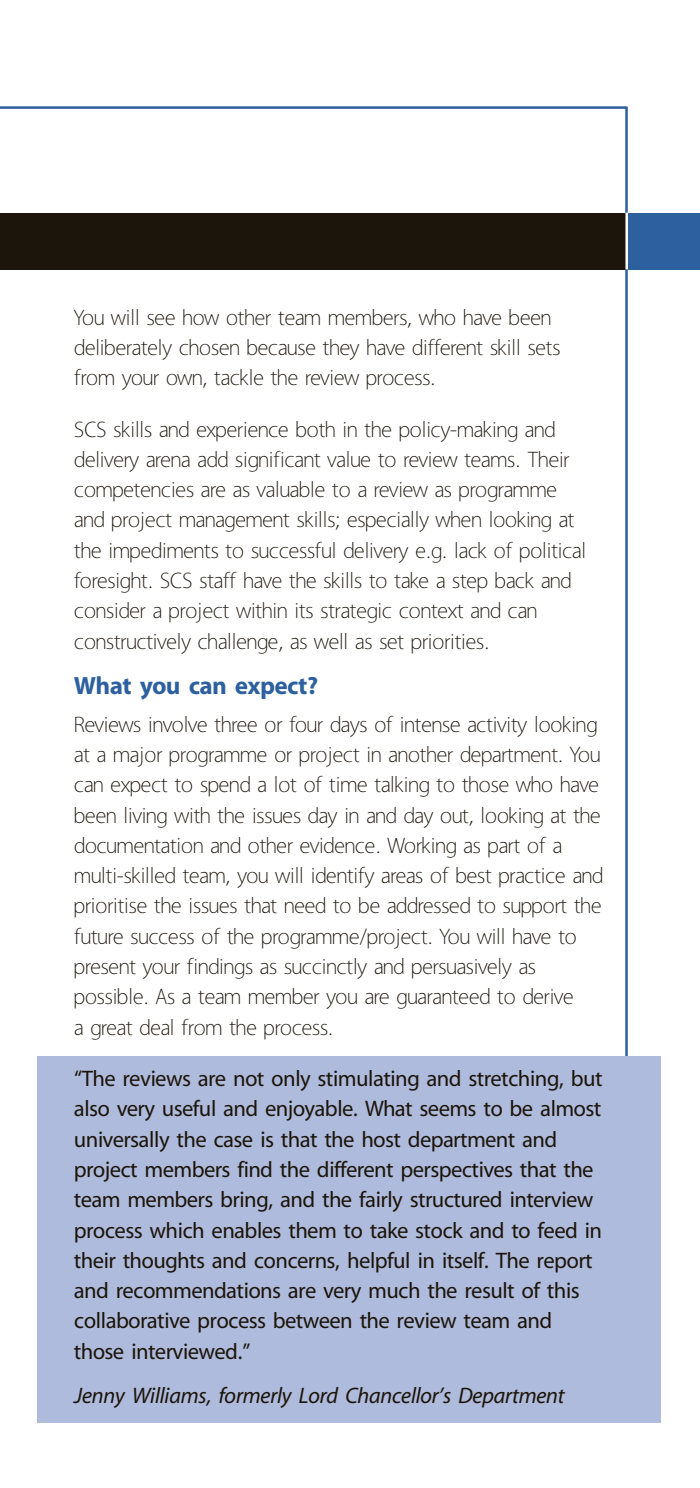
<style>
.page{position:relative;width:700px;height:1488px;background:#fff}
.page>*{position:absolute;margin:0;border:0;box-sizing:border-box;transform-origin:0 0}
.t1{font:700 25px "Redford";color:#2d609f}
.t2{font:300 22.5px/30.2px "Redford";color:#1c150b}
.t3{font:22.5px/30.2px "Redford";color:#1c150b}
.t4{font:italic 22.5px "Redford";color:#1c150b}
</style>
<div class="page">
<hr style="left:625px;top:106px;width:3px;height:1316px;background:#2d609f">
<div style="left:0;top:213px;width:633px;height:56px;background:#1c150b"></div>
<div style="left:626px;top:213px;width:74px;height:56px;background:#2d609f"></div>
<hr style="left:625px;top:213px;width:3px;height:56px;background:#fff">
<hr style="left:0;top:106px;width:626px;height:3px;background:#2d609f">
<div style="left:38px;top:1056px;width:623px;height:366px;background:#afbbdc"></div>
<p class="t2" style="left:74px;top:304px;width:488px">You will see how other team members, who have been deliberately chosen because they have different skill sets from your own, tackle the review process.</p>
<p class="t2" style="left:74px;top:416px;width:513px">SCS skills and experience both in the policy-making and delivery arena add significant value to review teams. Their competencies are as valuable to a review as programme and project management skills; especially when looking at the impediments to successful delivery e.g. lack of political foresight. SCS staff have the skills to take a step back and consider a project within its strategic context and can constructively challenge, as well as set priorities.</p>
<p class="t1" style="left:74px;top:676px;width:245px">What you can expect?</p>
<p class="t2" style="left:74px;top:711px;width:530px">Reviews involve three or four days of intense activity looking at a major programme or project in another department. You can expect to spend a lot of time talking to those who have been living with the issues day in and day out, looking at the documentation and other evidence. Working as part of a multi-skilled team, you will identify areas of best practice and prioritise the issues that need to be addressed to support the future success of the programme/project. You will have to present your findings as succinctly and persuasively as possible. As a team member you are guaranteed to derive<br>a great deal from the process.</p>
<p class="t3" style="left:74px;top:1065px;width:530px">“The reviews are not only stimulating and stretching, but also very useful and enjoyable. What seems to be almost universally the case is that the host department and project members find the different perspectives that the team members bring, and the fairly structured interview process which enables them to take stock and to feed in their thoughts and concerns, helpful in itself. The report and recommendations are very much the result of this collaborative process between the review team and those interviewed.”</p>
<p class="t4" style="left:74px;top:1387px;width:492px">Jenny Williams, formerly Lord Chancellor’s Department</p>
</div>
